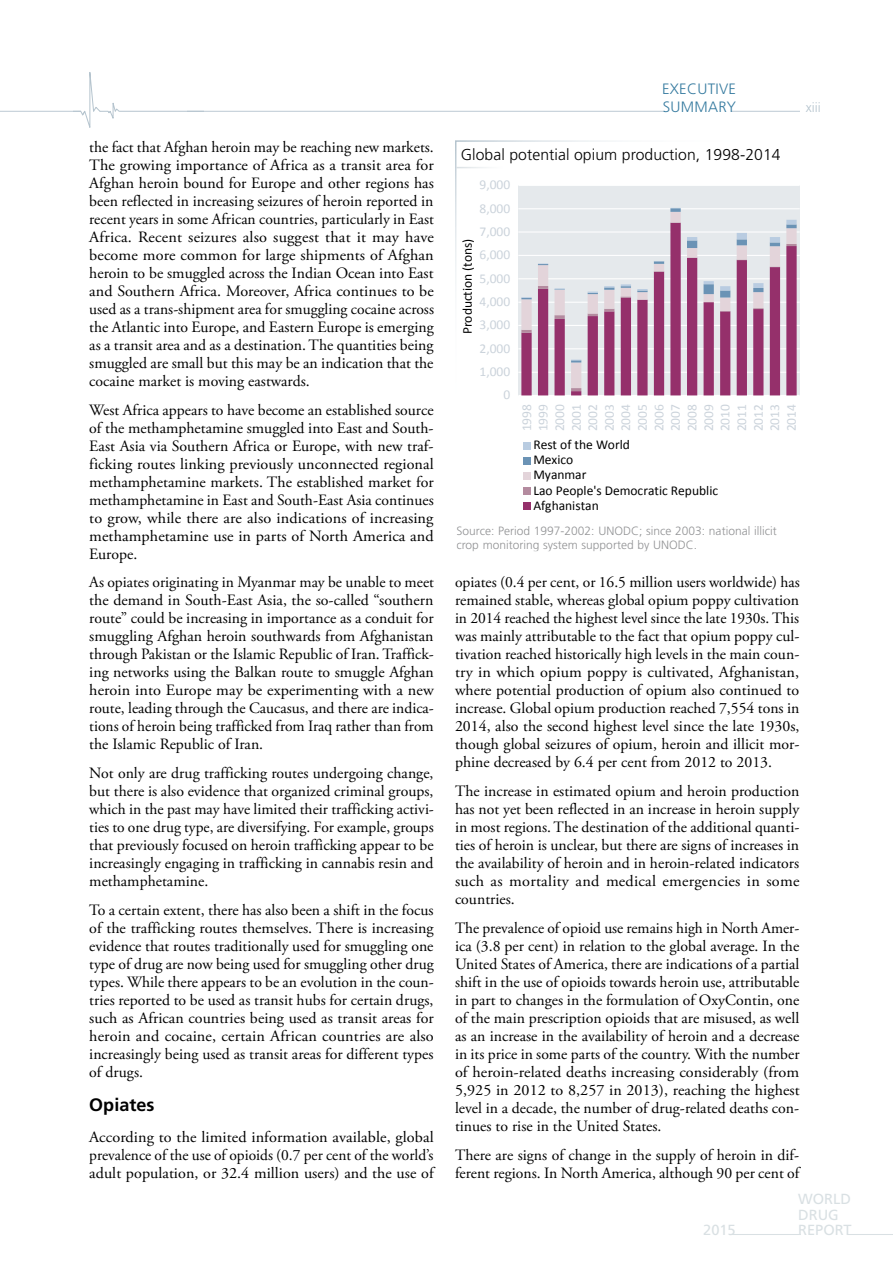
<style>
.page{position:relative;width:893px;height:1263px;background:#fff}
.page>*{position:absolute;margin:0;border:0;box-sizing:border-box;transform-origin:0 0}
.t1{font:700 18px "Frutiger";color:#000}
.t2{font:15.75px/18px "Adobe Garamond Pro";color:#000;text-align:justify}
.t3{font:300 15.75px "Frutiger";letter-spacing:.005em;color:#000}
.t4{font:300 15px/18px "Frutiger";letter-spacing:.02em;color:#357a9f}
.t5{font:14.7px/15.6px "Frutiger";color:#d9e0e3}
.t6{font:13.5px/16.5px "Calibri";color:#cbd3db;text-align:justify}
.t7{font:13.5px/15.1px "Calibri";color:#000}
.t8{font:300 13.5px "Frutiger";color:#b5c4ce}
.t9{font:300 12px/13.5px "Frutiger";color:#929395}
</style>
<div class="page">
<svg style="left:732px;top:110px;width:67px;height:2px"></svg>
<svg style="left:0;top:72px;width:665px;height:56px"></svg>
<hr style="left:730px;top:1234px;width:71px;height:1px;background:#d9e0e3">
<hr style="left:847px;top:1234px;width:46px;height:1px;background:#d9e0e3">
<div style="left:455px;top:140px;width:344px;height:413px;border:2px solid #fff"></div>
<div style="left:518px;top:185px;width:282px;height:210px;background:#e5e9ec"></div>
<hr style="left:518px;top:395px;width:282px;height:1px;background:#fff">
<hr style="left:518px;top:372px;width:282px;height:1px;background:#fff">
<hr style="left:518px;top:348px;width:282px;height:1px;background:#fff">
<hr style="left:518px;top:325px;width:282px;height:1px;background:#fff">
<hr style="left:518px;top:302px;width:282px;height:1px;background:#fff">
<hr style="left:518px;top:278px;width:282px;height:1px;background:#fff">
<hr style="left:518px;top:255px;width:282px;height:1px;background:#fff">
<hr style="left:518px;top:231px;width:282px;height:2px;background:#fff">
<hr style="left:518px;top:208px;width:282px;height:1px;background:#fff">
<hr style="left:518px;top:185px;width:282px;height:1px;background:#fff">
<svg style="left:521px;top:388px;width:276px;height:7px;fill:#95306b"></svg>
<svg style="left:571px;top:388px;width:10px;height:3px"></svg>
<svg style="left:521px;top:362px;width:276px;height:26px;fill:#95306b"></svg>
<svg style="left:521px;top:208px;width:276px;height:154px"></svg>
<div style="left:523px;top:442px;width:7px;height:7px;background:#b9cce1"></div>
<div style="left:523px;top:457px;width:7px;height:7px;background:#6b93b5"></div>
<div style="left:523px;top:472px;width:7px;height:7px;background:#e3d4da"></div>
<div style="left:523px;top:487px;width:7px;height:7px;background:#b48b9f"></div>
<div style="left:523px;top:502px;width:7px;height:8px;background:#95306b"></div>
<p class="t2" style="left:89px;top:138px;width:346px">the fact that Afghan heroin may be reaching new markets.<br>The growing importance of Africa as a transit area for Afghan heroin bound for Europe and other regions has been reflected in increasing seizures of heroin reported in recent years in some African countries, particularly in East Africa. Recent seizures also suggest that it may have become more common for large shipments of Afghan heroin to be smuggled across the Indian Ocean into East and Southern Africa. Moreover, Africa continues to be used as a trans-shipment area for smuggling cocaine across the Atlantic into Europe, and Eastern Europe is emerging as a transit area and as a destination. The quantities being smuggled are small but this may be an indication that the cocaine market is moving eastwards.</p>
<p class="t2" style="left:89px;top:401px;width:346px">West Africa appears to have become an established source of the methamphetamine smuggled into East and South-East Asia via Southern Africa or Europe, with new traf&shy;ficking routes linking previously unconnected regional methamphetamine markets. The established market for methamphetamine in East and South-East Asia continues to grow, while there are also indications of increasing methamphetamine use in parts of North America and Europe.</p>
<p class="t2" style="left:89px;top:574px;width:346px">As opiates originating in Myanmar may be unable to meet the demand in South-East Asia, the so-called “southern route” could be increasing in importance as a conduit for smuggling Afghan heroin southwards from Afghanistan through Pakistan or the Islamic Republic of Iran. Traffick&shy;ing networks using the Balkan route to smuggle Afghan heroin into Europe may be experimenting with a new route, leading through the Caucasus, and there are indica&shy;tions of heroin being trafficked from Iraq rather than from the Islamic Republic of Iran.</p>
<p class="t2" style="left:89px;top:764px;width:346px">Not only are drug trafficking routes undergoing change, but there is also evidence that organized criminal groups, which in the past may have limited their trafficking activi&shy;ties to one drug type, are diversifying. For example, groups that previously focused on heroin trafficking appear to be increasingly engaging in trafficking in cannabis resin and methamphetamine.</p>
<p class="t2" style="left:89px;top:901px;width:346px">To a certain extent, there has also been a shift in the focus of the trafficking routes themselves. There is increasing evidence that routes traditionally used for smuggling one type of drug are now being used for smuggling other drug types. While there appears to be an evolution in the coun&shy;tries reported to be used as transit hubs for certain drugs, such as African countries being used as transit areas for heroin and cocaine, certain African countries are also increasingly being used as transit areas for different types of drugs.</p>
<p class="t1" style="left:89px;top:1094px;width:67px">Opiates</p>
<p class="t2" style="left:89px;top:1128px;width:346px">According to the limited information available, global prevalence of the use of opioids (0.7 per cent of the world’s adult population, or 32.4 million users) and the use of</p>
<p class="t4" style="left:662px;top:79px;width:76px">EXECUTIVE<br>SUMMARY</p>
<p class="t3" style="left:461px;top:145px;width:321px">Global potential opium production, 1998-2014</p>
<p class="t6" style="left:475px;top:176px;width:32px">9,000</p>
<p class="t6" style="left:479px;top:176px;width:32px">9,000</p>
<p class="t6" style="left:475px;top:200px;width:32px">8,000</p>
<p class="t6" style="left:480px;top:200px;width:32px">8,000</p>
<p class="t6" style="left:475px;top:223px;width:32px">7,000</p>
<p class="t6" style="left:480px;top:223px;width:32px">7,000</p>
<p class="t7" style="left:455px;top:334px;width:97px;rotate:-90deg">Production (tons)</p>
<p class="t7" style="left:460px;top:334px;width:97px;rotate:-90deg">Production (tons)</p>
<p class="t6" style="left:475px;top:246px;width:32px">6,000</p>
<p class="t6" style="left:480px;top:246px;width:32px">6,000</p>
<p class="t6" style="left:475px;top:270px;width:32px">5,000</p>
<p class="t6" style="left:480px;top:270px;width:32px">5,000</p>
<p class="t6" style="left:475px;top:293px;width:32px">4,000</p>
<p class="t6" style="left:480px;top:293px;width:32px">4,000</p>
<p class="t6" style="left:475px;top:317px;width:32px">3,000</p>
<p class="t6" style="left:480px;top:317px;width:32px">3,000</p>
<p class="t6" style="left:475px;top:340px;width:32px">2,000</p>
<p class="t6" style="left:480px;top:340px;width:32px">2,000</p>
<p class="t6" style="left:475px;top:363px;width:32px">1,000</p>
<p class="t6" style="left:480px;top:363px;width:32px">1,000</p>
<p class="t6" style="left:503px;top:387px;width:8px">0</p>
<p class="t6" style="left:499px;top:387px;width:8px">0</p>
<p class="t8" style="left:806px;top:99px;width:17px">xiii</p>
<p class="t6" style="left:518px;top:431px;width:29px;rotate:-90deg">1998<br>1999<br>2000<br>2001<br>2002<br>2003<br>2004<br>2005<br>2006<br>2007<br>2008<br>2009<br>2010<br>2011<br>2012<br>2013<br>2014</p>
<p class="t6" style="left:523px;top:431px;width:29px;rotate:-90deg">1998<br>1999<br>2000<br>2001<br>2002<br>2003<br>2004<br>2005<br>2006<br>2007<br>2008<br>2009<br>2010<br>2011<br>2012<br>2013<br>2014</p>
<p class="t7" style="left:533px;top:437px;width:186px">Rest of the World<br>Mexico<br>Myanmar<br>Lao People's Democratic Republic<br>Afghanistan</p>
<p class="t7" style="left:538px;top:437px;width:186px">Rest of the World<br>Mexico<br>Myanmar<br>Lao People's Democratic Republic<br>Afghanistan</p>
<p class="t9" style="left:456px;top:524px;width:322px">Source: Period 1997-2002: UNODC; since 2003: national illicit crop monitoring system supported by UNODC.</p>
<p class="t2" style="left:455px;top:573px;width:346px">opiates (0.4 per cent, or 16.5 million users worldwide) has remained stable, whereas global opium poppy cultivation in 2014 reached the highest level since the late 1930s. This was mainly attributable to the fact that opium poppy cul&shy;tivation reached historically high levels in the main coun&shy;try in which opium poppy is cultivated, Afghanistan, where potential production of opium also continued to increase. Global opium production reached 7,554 tons in 2014, also the second highest level since the late 1930s, though global seizures of opium, heroin and illicit mor&shy;phine decreased by 6.4 per cent from 2012 to 2013.</p>
<p class="t2" style="left:455px;top:782px;width:346px">The increase in estimated opium and heroin production has not yet been reflected in an increase in heroin supply in most regions. The destination of the additional quanti&shy;ties of heroin is unclear, but there are signs of increases in the availability of heroin and in heroin-related indicators such as mortality and medical emergencies in some countries.</p>
<p class="t2" style="left:455px;top:919px;width:346px">The prevalence of opioid use remains high in North Amer&shy;ica (3.8 per cent) in relation to the global average. In the United States of America, there are indications of a partial shift in the use of opioids towards heroin use, attributable in part to changes in the formulation of OxyContin, one of the main prescription opioids that are misused, as well as an increase in the availability of heroin and a decrease in its price in some parts of the country. With the number of heroin-related deaths increasing considerably (from 5,925 in 2012 to 8,257 in 2013), reaching the highest level in a decade, the number of drug-related deaths con&shy;tinues to rise in the United States.</p>
<p class="t2" style="left:455px;top:1146px;width:346px">There are signs of change in the supply of heroin in dif&shy;ferent regions. In North America, although 90 per cent of</p>
<p class="t5" style="left:798px;top:1191px;width:54px">WORLD<br>DRUG</p>
<p class="t5" style="left:703px;top:1222px;width:34px">2015</p>
<p class="t5" style="left:798px;top:1222px;width:55px">REPORT</p>
</div>
